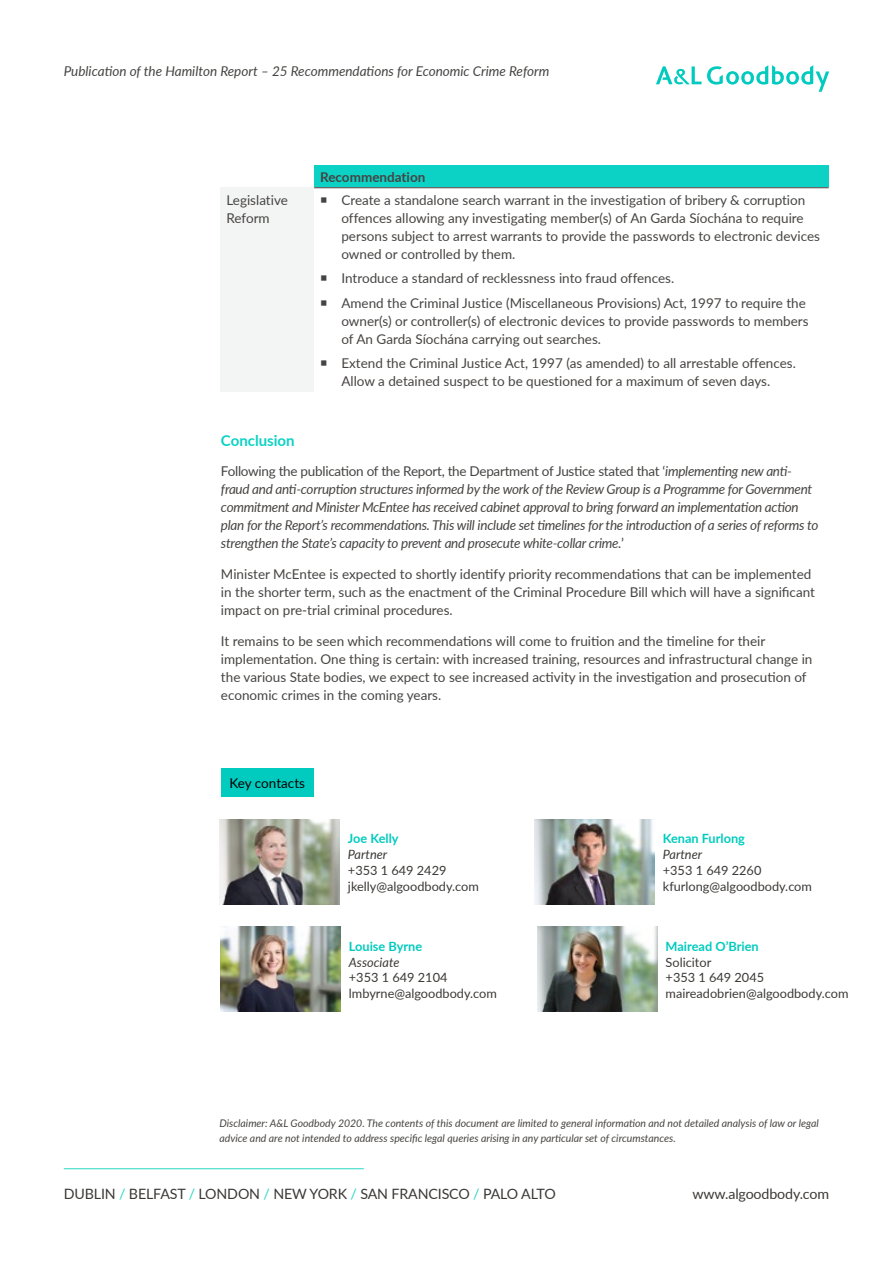
<style>
.page{position:relative;width:893px;height:1263px;background:#fff}
.page>*{position:absolute;margin:0;border:0;box-sizing:border-box;transform-origin:0 0}
.t1{font:700 15px "Lato";color:#0bd2c5}
.t2{font:14.25px "Lato";letter-spacing:-.01em;color:#3b3936}
.t3{font:13.5px/18px "Lato";color:#464442}
.t4{font:italic 13.5px/18px "Lato";letter-spacing:-.02em;color:#464442}
.t5{font:italic 13.5px "Lato";color:#464442}
.t6{font:700 13.5px "Lato";color:#464442}
.t7{font:13.5px "Lato";color:#000}
.t8{font:12.75px/15.8px "Lato";color:#3b3936}
.t9{font:700 12.75px "Lato";color:#00cbbe}
.t10{font:italic 12.75px "Lato";color:#3b3936}
.t11{font:italic 10.5px/15px "Lato";color:#464442}
.s1{font-style:normal}
.s2{color:#28d8c3}
</style>
<div class="page">
<svg style="left:656px;top:66px;width:45px;height:18px"></svg>
<svg style="left:707px;top:65px;width:122px;height:27px"></svg>
<hr style="left:64px;top:1168px;width:300px;height:1px;background:#28d8c3">
<div style="left:221px;top:768px;width:93px;height:29px;background:#00cbbe"></div>
<div style="left:314px;top:165px;width:515px;height:23px;background:#0bd2c5"></div>
<div style="left:220px;top:188px;width:94px;height:204px;background:#f3f5f5"></div>
<hr style="left:314px;top:187px;width:515px;height:1px;background:#3b3936">
<img style="left:219px;top:819px;width:120px;height:85px">
<img style="left:534px;top:819px;width:120px;height:85px">
<img style="left:220px;top:927px;width:120px;height:85px">
<img style="left:537px;top:927px;width:120px;height:85px">
<p class="t5" style="left:64px;top:61px;width:487px">Publication of the Hamilton Report – 25 Recommendations for Economic Crime Reform</p>
<p class="t6" style="left:320px;top:167px;width:107px">Recommendation</p>
<p class="t3" style="left:226px;top:190px;width:63px">Legislative<br>Reform</p>
<p class="t3" style="left:341px;top:190px;width:480px">Create a standalone search warrant in the investigation of bribery &amp; corruption offences allowing any investigating member(s) of An Garda Síochána to require persons subject to arrest warrants to provide the passwords to electronic devices owned or controlled by them.</p>
<p class="t3" style="left:341px;top:266px;width:466px;line-height:24.5px">Introduce a standard of recklessness into fraud offences.<br>Amend the Criminal Justice (Miscellaneous Provisions) Act, 1997 to require the</p>
<p class="t3" style="left:341px;top:311px;width:469px">owner(s) or controller(s) of electronic devices to provide passwords to members of An Garda Síochána carrying out searches.</p>
<p class="t3" style="left:341px;top:354px;width:456px">Extend the Criminal Justice Act, 1997 (as amended) to all arrestable offences.<br>Allow a detained suspect to be questioned for a maximum of seven days.</p>
<p class="t1" style="left:221px;top:429px;width:75px">Conclusion</p>
<p class="t4" style="left:221px;top:462px;width:599px"><span class="s1">Following the publication of the Report, the Department of Justice stated that ‘</span>implementing new anti&shy;fraud and anti-corruption structures informed by the work of the Review Group is a Programme for Government commitment and Minister McEntee has received cabinet approval to bring forward an implementation action plan for the Report’s recommendations. This will include set timelines for the introduction of a series of reforms to strengthen the State’s capacity to prevent and prosecute white-collar crime.<span class="s1">’</span></p>
<p class="t3" style="left:221px;top:564px;width:596px">Minister McEntee is expected to shortly identify priority recommendations that can be implemented in the shorter term, such as the enactment of the Criminal Procedure Bill which will have a significant impact on pre-trial criminal procedures.</p>
<p class="t3" style="left:221px;top:631px;width:593px">It remains to be seen which recommendations will come to fruition and the timeline for their implementation. One thing is certain: with increased training, resources and infrastructural change in the various State bodies, we expect to see increased activity in the investigation and prosecution of economic crimes in the coming years.</p>
<p class="t7" style="left:229px;top:773px;width:77px">Key contacts</p>
<p class="t9" style="left:348px;top:829px;width:52px">Joe Kelly</p>
<p class="t10" style="left:348px;top:845px;width:41px">Partner</p>
<p class="t8" style="left:348px;top:862px;width:132px">+353 1 649 2429 jkelly@algoodbody.com</p>
<p class="t9" style="left:349px;top:937px;width:75px">Louise Byrne</p>
<p class="t10" style="left:349px;top:953px;width:52px">Associate</p>
<p class="t8" style="left:349px;top:969px;width:149px">+353 1 649 2104 lmbyrne@algoodbody.com</p>
<p class="t9" style="left:663px;top:829px;width:84px">Kenan Furlong</p>
<p class="t10" style="left:663px;top:845px;width:41px">Partner</p>
<p class="t8" style="left:663px;top:862px;width:151px">+353 1 649 2260 kfurlong@algoodbody.com</p>
<p class="t9" style="left:666px;top:937px;width:95px">Mairead O’Brien</p>
<p class="t8" style="left:666px;top:953px;width:184px">Solicitor<br>+353 1 649 2045 maireadobrien@algoodbody.com</p>
<p class="t11" style="left:219px;top:1115px;width:601px">Disclaimer: A&amp;L Goodbody 2020. The contents of this document are limited to general information and not detailed analysis of law or legal advice and are not intended to address specific legal queries arising in any particular set of circumstances.</p>
<p class="t2" style="left:64px;top:1184px;width:493px">DUBLIN <span class="s2">/</span> BELFAST <span class="s2">/</span> LONDON <span class="s2">/</span> NEW YORK <span class="s2">/</span> SAN FRANCISCO <span class="s2">/</span> PALO ALTO</p>
<p class="t2" style="left:692px;top:1184px;width:138px">www.algoodbody.com</p>
</div>
